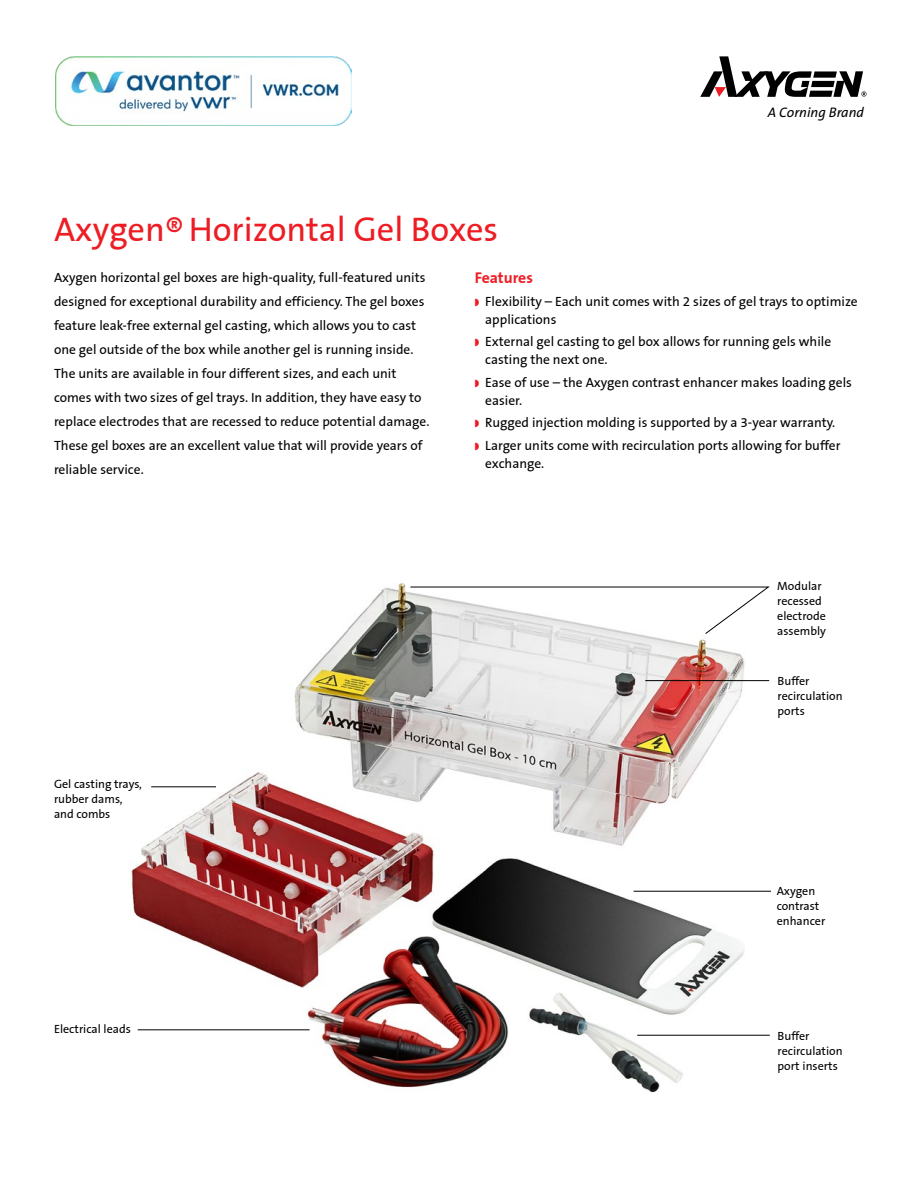
<style>
.page{position:relative;width:918px;height:1188px;background:#fff}
.page>*{position:absolute;margin:0;border:0;box-sizing:border-box;transform-origin:0 0}
.t1{font:34.5px "Corning Sans";color:#ed1d24}
.t2{font:700 15.75px "Corning Sans";color:#ed1d24}
.t3{font:italic 13.95px "The Sans";color:#000}
.t4{font:13.5px/24px "Corning Sans";color:#000}
.t5{font:12px/15px "Corning Sans";color:#000}
.s1{color:#ed1d24}
</style>
<div class="page">
<img style="left:131px;top:583px;width:632px;height:510px">
<hr style="left:634px;top:891px;width:137px;height:1px;background:#000">
<hr style="left:151px;top:787px;width:65px;height:1px;background:#000">
<svg style="left:410px;top:587px;width:359px;height:47px"></svg>
<hr style="left:138px;top:1030px;width:172px;height:1px;background:#000">
<hr style="left:637px;top:1035px;width:133px;height:1px;background:#000">
<hr style="left:645px;top:680px;width:124px;height:1px;background:#000">
<svg style="left:700px;top:56px;width:167px;height:41px"></svg>
<img style="left:55px;top:56px;width:296px;height:70px">
<p class="t3" style="left:768px;top:101px;width:98px">A Corning Brand</p>
<h1 class="t1" style="left:54px;top:210px;width:446px">Axygen®Horizontal Gel Boxes</h1>
<p class="t4" style="left:54px;top:265px;width:377px">Axygen horizontal gel boxes are high-quality, full-featured units designed for exceptional durability and efficiency. The gel boxes feature leak-free external gel casting, which allows you to cast one gel outside of the box while another gel is running inside.<br>The units are available in four different sizes, and each unit comes with two sizes of gel trays. In addition, they have easy to replace electrodes that are recessed to reduce potential damage.<br>These gel boxes are an excellent value that will provide years of reliable service.</p>
<p class="t2" style="left:475px;top:269px;width:60px">Features</p>
<p class="t4" style="left:485px;top:292px;width:374px;line-height:18px;text-indent:-11px"><span class="s1">◗</span> Flexibility – Each unit comes with 2 sizes of gel trays to optimize applications</p>
<p class="t4" style="left:485px;top:333px;width:347px;line-height:18px;text-indent:-11px"><span class="s1">◗</span> External gel casting to gel box allows for running gels while casting the next one.</p>
<p class="t4" style="left:485px;top:373px;width:368px;line-height:18px;text-indent:-11px"><span class="s1">◗</span> Ease of use – the Axygen contrast enhancer makes loading gels easier.</p>
<p class="t4" style="left:475px;top:412px;width:367px;line-height:22.5px"><span class="s1">◗</span> Rugged injection molding is supported by a 3-year warranty. <span class="s1">◗</span> Larger units come with recirculation ports allowing for buffer</p>
<p class="t4" style="left:485px;top:451px;width:61px">exchange.</p>
<p class="t5" style="left:777px;top:579px;width:50px">Modular recessed electrode assembly</p>
<p class="t5" style="left:54px;top:777px;width:90px">Gel casting trays, rubber dams, and combs</p>
<p class="t5" style="left:54px;top:1022px;width:78px">Electrical leads</p>
<p class="t5" style="left:778px;top:673px;width:67px">Buffer recirculation ports</p>
<p class="t5" style="left:777px;top:883px;width:50px">Axygen contrast enhancer</p>
<p class="t5" style="left:778px;top:1028px;width:67px">Buffer recirculation port inserts</p>
</div>
